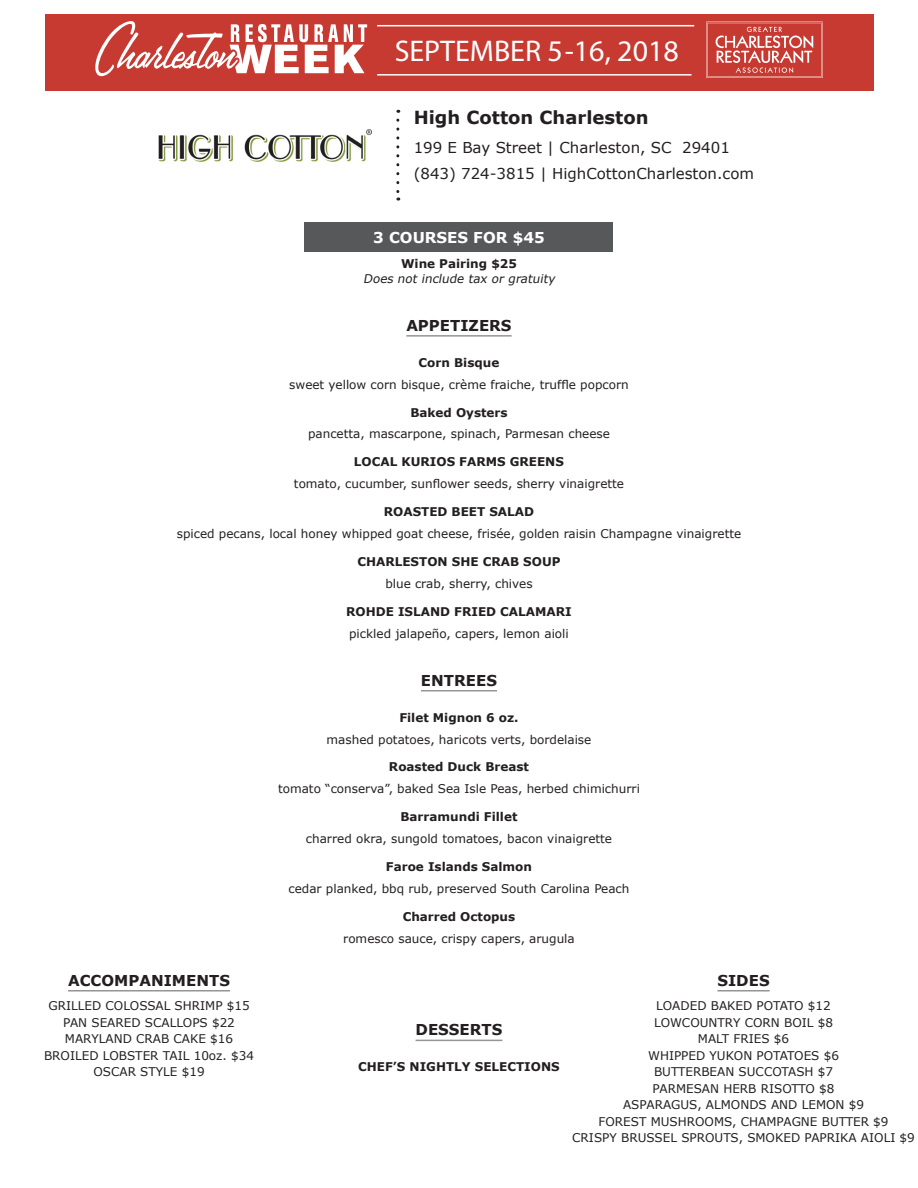
<style>
.page{position:relative;width:918px;height:1188px;background:#fff}
.page>*{position:absolute;margin:0;border:0;box-sizing:border-box;transform-origin:0 0}
.menu_item{font:30px "Myriad Pro";color:#fff}
.restaurant_name{font:700 18px "Verdana";color:#231f20}
.category{font:700 15px "Verdana";color:#231f20}
.phone_url{font:15px "Verdana";color:#231f20}
.Address{font:15px "Verdana";color:#231f20}
.description{font:700 15px "Verdana";color:#fff}
.description-2{font:12px "Verdana";color:#231f20}
.menu_item-2{font:700 12px "Verdana";color:#231f20}
.category_subhead{font:italic 12px "Verdana";color:#231f20}
.category_subhead-2{font:700 12px "Verdana";color:#231f20}
</style>
<div class="page">
<img style="left:158px;top:129px;width:214px;height:33px">
<div style="left:45px;top:14px;width:828px;height:77px;background:#c73a32"></div>
<svg style="left:396px;top:120px;width:3px;height:81px"></svg>
<hr style="left:406px;top:335px;width:106px;height:2px;background:#939598">
<hr style="left:421px;top:690px;width:76px;height:1px;background:#939598">
<div style="left:305px;top:223px;width:308px;height:29px;background:#57585a"></div>
<svg style="left:95px;top:21px;width:272px;height:55px"></svg>
<svg style="left:706px;top:22px;width:117px;height:56px"></svg>
<hr style="left:377px;top:25px;width:317px;height:1px;background:#fff">
<hr style="left:377px;top:74px;width:315px;height:2px;background:#fff">
<hr style="left:416px;top:1040px;width:86px;height:1px;background:#939598">
<hr style="left:68px;top:990px;width:162px;height:2px;background:#939598">
<hr style="left:717px;top:990px;width:53px;height:2px;background:#939598">
<p class="menu_item" style="left:395px;top:33px;width:286px">SEPTEMBER 5-16, 2018</p>
<p class="restaurant_name" style="left:414px;top:105px;width:236px">High Cotton Charleston</p>
<p class="Address" style="left:414px;top:138px;width:318px">199 E Bay Street | Charleston, SC 29401</p>
<p class="phone_url" style="left:414px;top:164px;width:342px">(843) 724-3815 | HighCottonCharleston.com</p>
<p class="description" style="left:373px;top:228px;width:173px">3 COURSES FOR $45</p>
<p class="category_subhead-2" style="left:401px;top:256px;width:117px">Wine Pairing $25</p>
<p class="category_subhead" style="left:363px;top:271px;width:196px">Does not include tax or gratuity</p>
<p class="category" style="left:406px;top:316px;width:107px">APPETIZERS</p>
<p class="menu_item-2" style="left:419px;top:355px;width:82px">Corn Bisque</p>
<p class="description-2" style="left:289px;top:377px;width:341px">sweet yellow corn bisque, crème fraiche, truffle popcorn</p>
<p class="menu_item-2" style="left:410px;top:404px;width:99px">Baked Oysters</p>
<p class="description-2" style="left:308px;top:426px;width:303px">pancetta, mascarpone, spinach, Parmesan cheese</p>
<p class="menu_item-2" style="left:354px;top:454px;width:212px">LOCAL KURIOS FARMS GREENS</p>
<p class="description-2" style="left:294px;top:476px;width:332px">tomato, cucumber, sunflower seeds, sherry vinaigrette</p>
<p class="menu_item-2" style="left:384px;top:504px;width:152px">ROASTED BEET SALAD</p>
<p class="description-2" style="left:177px;top:526px;width:566px">spiced pecans, local honey whipped goat cheese, frisée, golden raisin Champagne vinaigrette</p>
<p class="menu_item-2" style="left:357px;top:554px;width:205px">CHARLESTON SHE CRAB SOUP</p>
<p class="description-2" style="left:385px;top:576px;width:149px">blue crab, sherry, chives</p>
<p class="menu_item-2" style="left:346px;top:604px;width:227px">ROHDE ISLAND FRIED CALAMARI</p>
<p class="description-2" style="left:349px;top:626px;width:221px">pickled jalapeño, capers, lemon aioli</p>
<p class="category" style="left:421px;top:670px;width:78px">ENTREES</p>
<p class="menu_item-2" style="left:399px;top:710px;width:121px">Filet Mignon 6 oz.</p>
<p class="description-2" style="left:327px;top:732px;width:266px">mashed potatoes, haricots verts, bordelaise</p>
<p class="menu_item-2" style="left:389px;top:759px;width:142px">Roasted Duck Breast</p>
<p class="description-2" style="left:278px;top:781px;width:363px">tomato “conserva”, baked Sea Isle Peas, herbed chimichurri</p>
<p class="menu_item-2" style="left:400px;top:809px;width:119px">Barramundi Fillet</p>
<p class="description-2" style="left:306px;top:831px;width:308px">charred okra, sungold tomatoes, bacon vinaigrette</p>
<p class="menu_item-2" style="left:386px;top:859px;width:148px">Faroe Islands Salmon</p>
<p class="description-2" style="left:289px;top:881px;width:342px">cedar planked, bbq rub, preserved South Carolina Peach</p>
<p class="menu_item-2" style="left:403px;top:909px;width:114px">Charred Octopus</p>
<p class="description-2" style="left:343px;top:931px;width:233px">romesco sauce, crispy capers, arugula</p>
<p class="category" style="left:68px;top:970px;width:163px">ACCOMPANIMENTS</p>
<p class="description-2" style="left:48px;top:998px;width:203px">GRILLED COLOSSAL SHRIMP $15</p>
<p class="description-2" style="left:63px;top:1015px;width:173px">PAN SEARED SCALLOPS $22</p>
<p class="description-2" style="left:65px;top:1031px;width:170px">MARYLAND CRAB CAKE $16</p>
<p class="description-2" style="left:44px;top:1048px;width:211px">BROILED LOBSTER TAIL 10oz. $34</p>
<p class="description-2" style="left:93px;top:1064px;width:113px">OSCAR STYLE $19</p>
<p class="category" style="left:416px;top:1020px;width:88px">DESSERTS</p>
<p class="menu_item-2" style="left:358px;top:1059px;width:203px">CHEF’S NIGHTLY SELECTIONS</p>
<p class="category" style="left:717px;top:970px;width:54px">SIDES</p>
<p class="description-2" style="left:656px;top:998px;width:176px">LOADED BAKED POTATO $12</p>
<p class="description-2" style="left:654px;top:1015px;width:180px">LOWCOUNTRY CORN BOIL $8</p>
<p class="description-2" style="left:698px;top:1031px;width:93px">MALT FRIES $6</p>
<p class="description-2" style="left:648px;top:1048px;width:192px">WHIPPED YUKON POTATOES $6</p>
<p class="description-2" style="left:654px;top:1064px;width:180px">BUTTERBEAN SUCCOTASH $7</p>
<p class="description-2" style="left:653px;top:1081px;width:183px">PARMESAN HERB RISOTTO $8</p>
<p class="description-2" style="left:623px;top:1097px;width:242px">ASPARAGUS, ALMONDS AND LEMON $9</p>
<p class="description-2" style="left:599px;top:1114px;width:291px">FOREST MUSHROOMS, CHAMPAGNE BUTTER $9</p>
<p class="description-2" style="left:572px;top:1130px;width:344px">CRISPY BRUSSEL SPROUTS, SMOKED PAPRIKA AIOLI $9</p>
</div>
